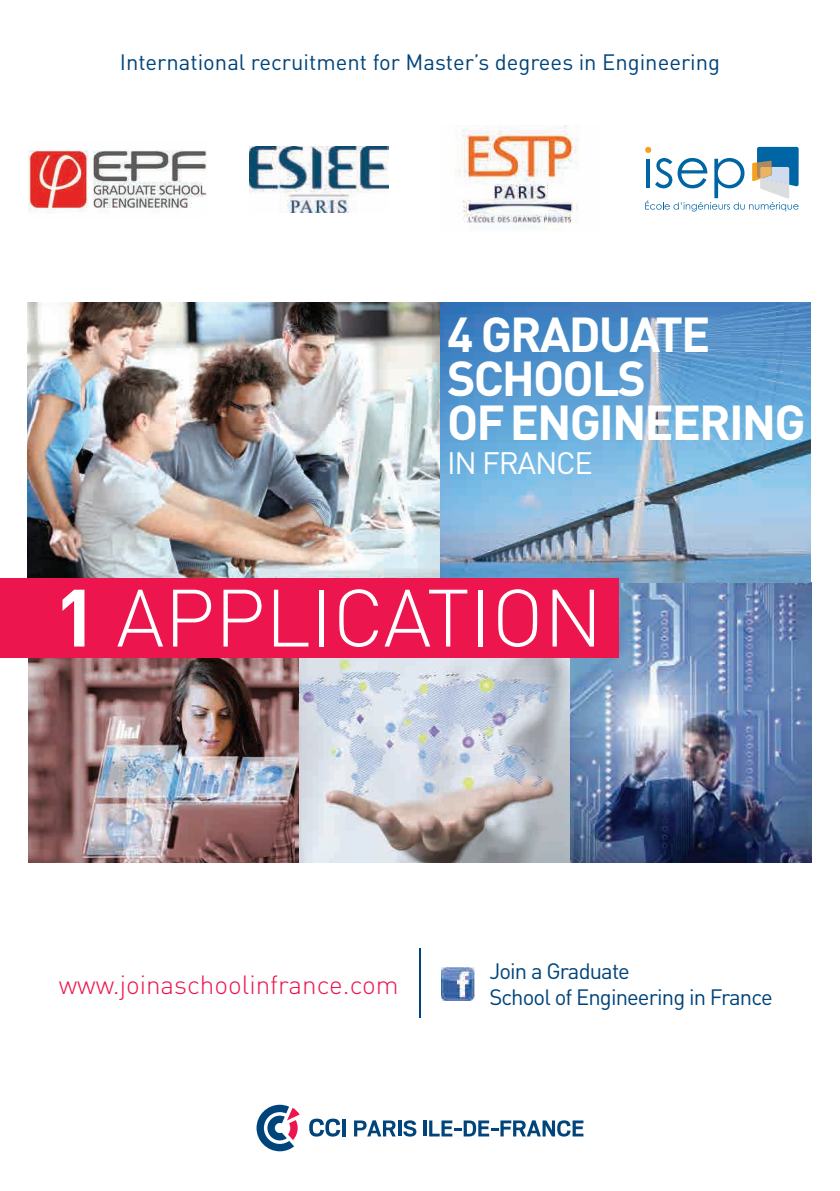
<style>
.page{position:relative;width:840px;height:1191px;background:#fff}
.page>*{position:absolute;margin:0;border:0;box-sizing:border-box;transform-origin:0 0}
.t1{font:300 79.8px "DIN";color:#fff}
.t2{font:700 48.4px/44.2px "DIN";letter-spacing:-.04em;color:#fff}
.t3{font:30.6px "DIN";letter-spacing:-.04em;color:#fff}
.t4{font:300 26px "DIN";color:#ed154e}
.t5{font:22px "DIN";color:#00447b}
.t6{font:22px/26.4px "DIN";letter-spacing:-.04em;color:#00447b}
.s1{font-weight:700}
</style>
<div class="page">
<svg style="left:309px;top:1118px;width:31px;height:18px"></svg>
<hr style="left:342px;top:1118px;width:4px;height:18px;background:#00447b">
<svg style="left:354px;top:1120px;width:41px;height:16px"></svg>
<hr style="left:398px;top:1120px;width:3px;height:16px;background:#00447b">
<svg style="left:403px;top:1120px;width:13px;height:16px"></svg>
<svg style="left:423px;top:1120px;width:3px;height:16px"></svg>
<svg style="left:429px;top:1120px;width:154px;height:16px"></svg>
<svg style="left:256px;top:1104px;width:43px;height:47px"></svg>
<hr style="left:419px;top:948px;width:1px;height:69px;background:#00447b">
<img style="left:441px;top:967px;width:33px;height:33px">
<img style="left:569px;top:582px;width:242px;height:280px">
<img style="left:28px;top:302px;width:782px;height:280px">
<div style="left:0;top:578px;width:618px;height:80px;background:#ed154e"></div>
<img style="left:456px;top:125px;width:123px;height:101px">
<svg style="left:645px;top:147px;width:153px;height:64px"></svg>
<img style="left:249px;top:146px;width:139px;height:66px">
<img style="left:28px;top:150px;width:179px;height:63px">
<img style="left:28px;top:658px;width:541px;height:204px">
<p class="t5" style="left:120px;top:48px;width:601px">International recruitment for Master’s degrees in Engineering</p>
<h2 class="t2" style="left:447px;top:310px;width:360px">4 GRADUATE<br>SCHOOLS<br>OF ENGINEERING</h2>
<h3 class="t3" style="left:447px;top:443px;width:147px">IN FRANCE</h3>
<h1 class="t1" style="left:54px;top:568px;width:549px"><span class="s1">1</span> APPLICATION</h1>
<p class="t4" style="left:59px;top:968px;width:341px">www.joinaschoolinfrance.com</p>
<p class="t6" style="left:489px;top:957px;width:285px">Join a Graduate<br>School of Engineering in France</p>
</div>
